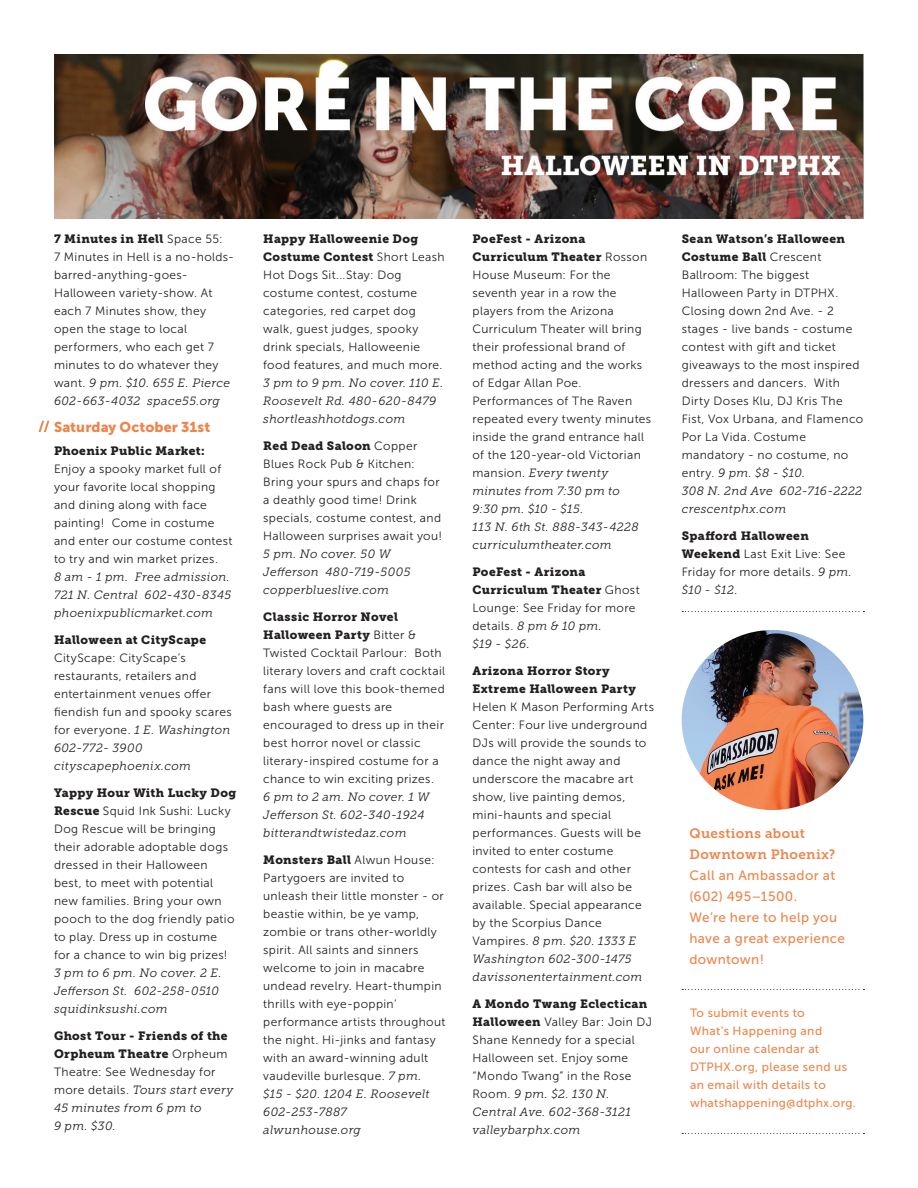
<style>
.page{position:relative;width:918px;height:1188px;background:#fff}
.page>*{position:absolute;margin:0;border:0;box-sizing:border-box;transform-origin:0 0}
.BODY_DAY_DATE{font:14.25px "Museo Sans 900";letter-spacing:.005em;color:#ec864c}
.FEATURED_EVENT{font:13.5px/21px "Museo Sans 500";letter-spacing:.03em;color:#ec864c}
.BODY_TEXT{font:12px/18px "Museo Sans 300";letter-spacing:.03em;color:#231f20}
.FEATURED_EVENT-2{font:12px/18px "Museo Sans 500";letter-spacing:.03em;color:#ec864c}
.s1{font-family:"Museo Slab 900"}
.s2{font-family:"Museo Slab 300";font-style:italic}
.s3{font-family:"Museo Slab 700"}
</style>
<div class="page">
<img style="left:682px;top:630px;width:181px;height:180px">
<svg style="left:682px;top:611px;width:182px;height:1px"></svg>
<svg style="left:682px;top:989px;width:182px;height:1px"></svg>
<svg style="left:682px;top:1133px;width:182px;height:1px"></svg>
<img style="left:54px;top:54px;width:810px;height:165px">
<svg style="left:39px;top:421px;width:11px;height:11px"></svg>
<p class="BODY_TEXT" style="left:54px;top:230px;width:182px"><span class="s1">7 Minutes in Hell</span> Space 55:<br>7 Minutes in Hell is a no-holds&shy;barred-anything-goes-<br>Halloween variety-show. At each 7 Minutes show, they open the stage to local performers, who each get 7 minutes to do whatever they want. <span class="s2">9 pm. $10. 655 E. Pierce<br>602-663-4032 space55.org</span></p>
<p class="BODY_DAY_DATE" style="left:54px;top:419px;width:158px">Saturday October 31st</p>
<p class="BODY_TEXT" style="left:54px;top:441px;width:180px"><span class="s1">Phoenix Public Market:<br></span>Enjoy a spooky market full of your favorite local shopping and dining along with face painting! Come in costume and enter our costume contest to try and win market prizes.<br><span class="s2">8 am - 1 pm. Free admission.<br>721 N. Central 602-430-8345 phoenixpublicmarket.com</span></p>
<p class="BODY_TEXT" style="left:54px;top:630px;width:179px"><span class="s1">Halloween at CityScape<br></span>CityScape: CityScape’s restaurants, retailers and entertainment venues offer fiendish fun and spooky scares for everyone. <span class="s2">1 E. Washington<br>602-772- 3900 cityscapephoenix.com</span></p>
<p class="BODY_TEXT" style="left:54px;top:783px;width:184px"><span class="s1">Yappy Hour With Lucky Dog<br>Rescue</span> Squid Ink Sushi: Lucky<br>Dog Rescue will be bringing their adorable adoptable dogs dressed in their Halloween best, to meet with potential new families. Bring your own pooch to the dog friendly patio to play. Dress up in costume for a chance to win big prizes!<br><span class="s2">3 pm to 6 pm. No cover. 2 E.<br>Jefferson St. 602-258-0510 squidinksushi.com</span></p>
<p class="BODY_TEXT" style="left:54px;top:1026px;width:181px"><span class="s1">Ghost Tour - Friends of the<br>Orpheum Theatre</span> Orpheum<br>Theatre: See Wednesday for more details. <span class="s2">Tours start every<br>45 minutes from 6 pm to<br>9 pm. $30.</span></p>
<p class="BODY_TEXT" style="left:263px;top:230px;width:183px"><span class="s1">Happy Halloweenie Dog<br>Costume Contest</span> Short Leash<br>Hot Dogs Sit...Stay: Dog costume contest, costume categories, red carpet dog walk, guest judges, spooky drink specials, Halloweenie food features, and much more.<br><span class="s2">3 pm to 9 pm. No cover. 110 E.<br>Roosevelt Rd. 480-620-8479 shortleashhotdogs.com</span></p>
<p class="BODY_TEXT" style="left:263px;top:437px;width:180px"><span class="s1">Red Dead Saloon</span> Copper<br>Blues Rock Pub &amp; Kitchen:<br>Bring your spurs and chaps for a deathly good time! Drink specials, costume contest, and<br>Halloween surprises await you!<br><span class="s2">5 pm. No cover. 50 W<br>Jefferson 480-719-5005 copperblueslive.com</span></p>
<p class="BODY_TEXT" style="left:263px;top:608px;width:183px"><span class="s1">Classic Horror Novel<br>Halloween Party</span> Bitter &amp;<br>Twisted Cocktail Parlour: Both literary lovers and craft cocktail fans will love this book-themed bash where guests are encouraged to dress up in their best horror novel or classic literary-inspired costume for a chance to win exciting prizes.<br><span class="s2">6 pm to 2 am. No cover. 1 W<br>Jefferson St. 602-340-1924 bitterandtwistedaz.com</span></p>
<p class="BODY_TEXT" style="left:263px;top:851px;width:184px"><span class="s1">Monsters Ball</span> Alwun House:<br>Partygoers are invited to unleash their little monster - or beastie within, be ye vamp, zombie or trans other-worldly spirit. All saints and sinners welcome to join in macabre undead revelry. Heart-thumpin thrills with eye-poppin’ performance artists throughout the night. Hi-jinks and fantasy with an award-winning adult vaudeville burlesque. <span class="s2">7 pm.<br>$15 - $20. 1204 E. Roosevelt<br>602-253-7887 alwunhouse.org</span></p>
<p class="BODY_TEXT" style="left:472px;top:230px;width:180px"><span class="s1">PoeFest - Arizona<br>Curriculum Theater</span> Rosson<br>House Museum: For the seventh year in a row the players from the Arizona<br>Curriculum Theater will bring their professional brand of method acting and the works of Edgar Allan Poe.<br>Performances of The Raven repeated every twenty minutes inside the grand entrance hall of the 120-year-old Victorian mansion. <span class="s2">Every twenty minutes from 7:30 pm to<br>9:30 pm. $10 - $15.<br>113 N. 6th St. 888-343-4228 curriculumtheater.com</span></p>
<p class="BODY_TEXT" style="left:472px;top:563px;width:169px"><span class="s1">PoeFest - Arizona<br>Curriculum Theater</span> Ghost<br>Lounge: See Friday for more details. <span class="s2">8 pm &amp; 10 pm.<br>$19 - $26.</span></p>
<p class="BODY_TEXT" style="left:472px;top:662px;width:183px"><span class="s1">Arizona Horror Story<br>Extreme Halloween Party<br></span>Helen K Mason Performing Arts<br>Center: Four live underground<br>DJs will provide the sounds to dance the night away and underscore the macabre art show, live painting demos, mini-haunts and special performances. Guests will be invited to enter costume contests for cash and other prizes. Cash bar will also be available. Special appearance by the Scorpius Dance<br>Vampires. <span class="s2">8 pm. $20. 1333 E<br>Washington 602-300-1475 davissonentertainment.com</span></p>
<p class="BODY_TEXT" style="left:472px;top:995px;width:181px"><span class="s1">A Mondo Twang Eclectican<br>Halloween</span> Valley Bar: Join DJ<br>Shane Kennedy for a special<br>Halloween set. Enjoy some “Mondo Twang” in the Rose<br>Room. <span class="s2">9 pm. $2. 130 N.<br>Central Ave. 602-368-3121 valleybarphx.com</span></p>
<p class="BODY_TEXT" style="left:682px;top:230px;width:183px"><span class="s1">Sean Watson’s Halloween<br>Costume Ball</span> Crescent<br>Ballroom: The biggest<br>Halloween Party in DTPHX.<br>Closing down 2nd Ave. - 2 stages - live bands - costume contest with gift and ticket giveaways to the most inspired dressers and dancers. With<br>Dirty Doses Klu, DJ Kris The<br>Fist, Vox Urbana, and Flamenco<br>Por La Vida. Costume mandatory - no costume, no entry. <span class="s2">9 pm. $8 - $10.<br>308 N. 2nd Ave 602-716-2222 crescentphx.com</span></p>
<p class="BODY_TEXT" style="left:682px;top:527px;width:172px"><span class="s1">Spafford Halloween<br>Weekend</span> Last Exit Live: See<br>Friday for more details. <span class="s2">9 pm. $10 - $12.</span></p>
<p class="FEATURED_EVENT" style="left:689px;top:823px;width:157px"><span class="s3">Questions about<br>Downtown Phoenix?<br></span>Call an Ambassador at (602) 495–1500.<br>We’re here to help you have a great experience downtown!</p>
<p class="FEATURED_EVENT-2" style="left:690px;top:1004px;width:167px">To submit events to<br>What’s Happening and<br>our online calendar at<br>DTPHX.org, please send us an email with details to whatshappening@dtphx.org.</p>
</div>
